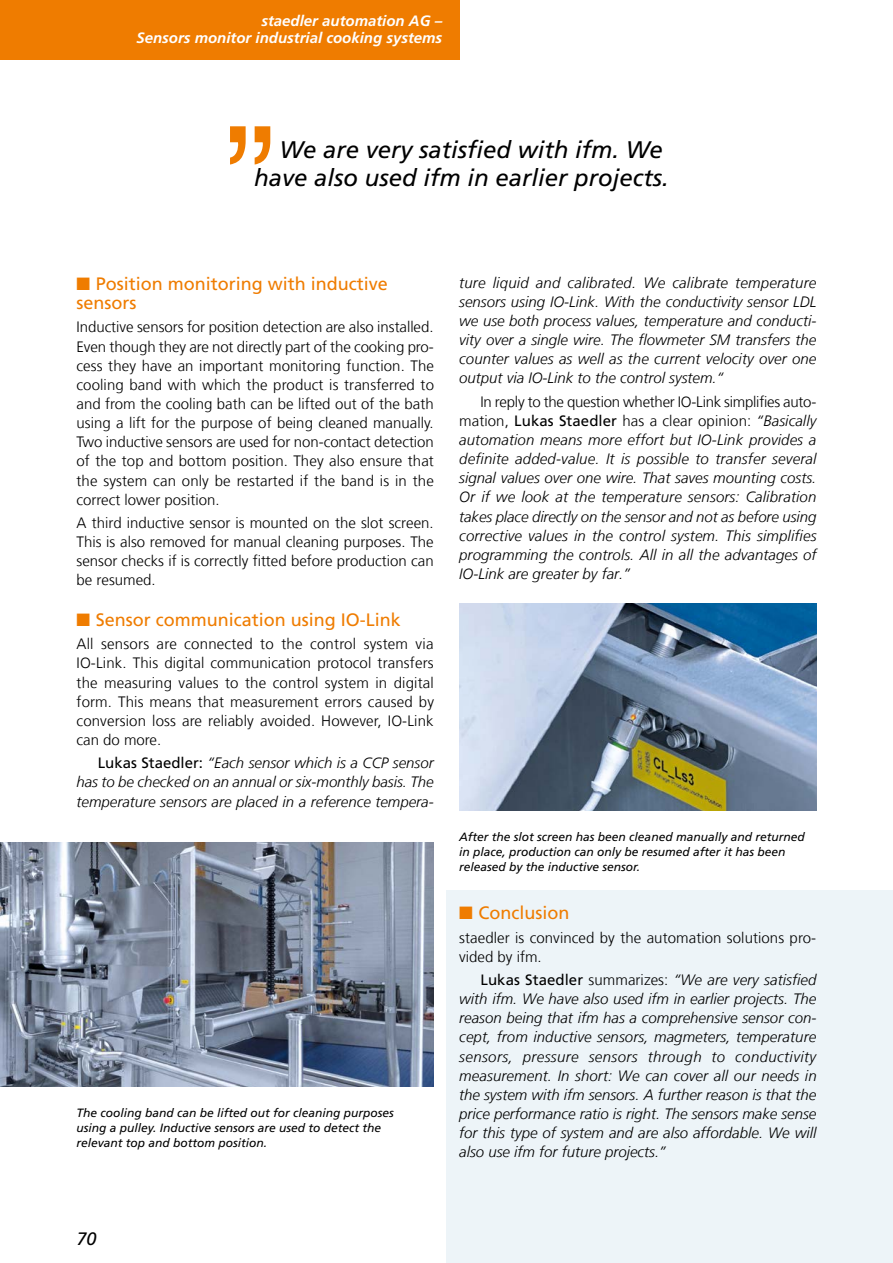
<style>
.page{position:relative;width:893px;height:1263px;background:#fff}
.page>*{position:absolute;margin:0;border:0;box-sizing:border-box;transform-origin:0 0}
.t1{font:150px "Helvetica";color:#ef7c00}
.Zitat{font:italic 24px/27.6px "Frutiger LT Com";color:#000;text-align:right}
.t2{font:18px/19.2px "Frutiger LT Com";color:#ef7c00}
.t3{font:italic 18px "Frutiger LT Com";color:#000}
.Fließtext_verschacht{font:italic 300 15px/19.2px "Frutiger LT Com";color:#000;text-align:justify}
.Fließtext_verschacht-2{font:300 15px/19.2px "Frutiger LT Com";letter-spacing:.005em;color:#000;text-align:justify}
.Boxtext_orange{font:italic 700 15px/17px "Frutiger LT Com";color:#fff;text-align:right}
.Bildunterschrift_lib{font:italic 12px/14.9px "Frutiger LT Com";color:#000}
.s1{font-weight:400;font-style:normal}
.s2{font-style:normal}
</style>
<div class="page">
<div style="left:446px;top:891px;width:447px;height:372px;background:#edf4f8"></div>
<img style="left:0;top:842px;width:434px;height:244px">
<img style="left:459px;top:604px;width:357px;height:206px">
<div style="left:0;top:0;width:459px;height:60px;background:#ef7c00"></div>
<p class="Boxtext_orange" style="left:136px;top:13px;width:307px">staedler automation AG –<br>Sensors monitor industrial cooking systems</p>
<p class="t1" style="left:224px;top:-26px;width:51px">„</p>
<p class="Zitat" style="left:254px;top:136px;width:416px">We are very satisfied with ifm. We have also used ifm in earlier projects.</p>
<p class="t2" style="left:77px;top:274px;width:313px">■ Position monitoring with inductive sensors</p>
<p class="Fließtext_verschacht-2" style="left:77px;top:318px;width:359px">Inductive sensors for position detection are also installed.<br>Even though they are not directly part of the cooking pro&shy;cess they have an important monitoring function. The cooling band with which the product is transferred to and from the cooling bath can be lifted out of the bath using a lift for the purpose of being cleaned manually.<br>Two inductive sensors are used for non-contact detection of the top and bottom position. They also ensure that the system can only be restarted if the band is in the correct lower position.</p>
<p class="Fließtext_verschacht-2" style="left:77px;top:513px;width:359px">A third inductive sensor is mounted on the slot screen.<br>This is also removed for manual cleaning purposes. The sensor checks if is correctly fitted before production can be resumed.</p>
<p class="t2" style="left:77px;top:610px;width:326px">■ Sensor communication using IO-Link</p>
<p class="Fließtext_verschacht-2" style="left:77px;top:634px;width:359px">All sensors are connected to the control system via IO-Link. This digital communication protocol transfers the measuring values to the control system in digital form. This means that measurement errors caused by conversion loss are reliably avoided. However, IO-Link can do more.</p>
<p class="Fließtext_verschacht" style="left:77px;top:753px;width:359px;text-indent:21px"><span class="s1">Lukas Staedler:</span> “Each sensor which is a CCP sensor has to be checked on an annual or six-monthly basis. The temperature sensors are placed in a reference tempera-</p>
<p class="Bildunterschrift_lib" style="left:77px;top:1105px;width:319px">The cooling band can be lifted out for cleaning purposes using a pulley. Inductive sensors are used to detect the relevant top and bottom position.</p>
<p class="Fließtext_verschacht" style="left:459px;top:273px;width:359px">ture liquid and calibrated. We calibrate temperature sensors using IO-Link. With the conductivity sensor LDL we use both process values, temperature and conducti&shy;vity over a single wire. The flowmeter SM transfers the counter values as well as the current velocity over one output via IO-Link to the control system.“</p>
<p class="Fließtext_verschacht" style="left:459px;top:392px;width:359px;text-indent:21px"><span class="s2">In reply to the question whether IO-Link simplifies auto&shy;mation,</span> <span class="s1">Lukas Staedler</span> <span class="s2">has a clear opinion:</span> “Basically automation means more effort but IO-Link provides a definite added-value. It is possible to transfer several signal values over one wire. That saves mounting costs.<br>Or if we look at the temperature sensors: Calibration takes place directly on the sensor and not as before using corrective values in the control system. This simplifies programming the controls. All in all the advantages of IO-Link are greater by far.”</p>
<p class="Bildunterschrift_lib" style="left:459px;top:830px;width:347px">After the slot screen has been cleaned manually and returned in place, production can only be resumed after it has been released by the inductive sensor.</p>
<p class="t2" style="left:459px;top:903px;width:112px">■ Conclusion</p>
<p class="Fließtext_verschacht-2" style="left:459px;top:928px;width:358px">staedler is convinced by the automation solutions pro&shy;vided by ifm.</p>
<p class="Fließtext_verschacht" style="left:459px;top:970px;width:359px;text-indent:21px"><span class="s1">Lukas Staedler</span> <span class="s2">summarizes:</span> “We are very satisfied with ifm. We have also used ifm in earlier projects. The reason being that ifm has a comprehensive sensor con&shy;cept, from inductive sensors, magmeters, temperature sensors, pressure sensors through to conductivity measurement. In short: We can cover all our needs in the system with ifm sensors. A further reason is that the price performance ratio is right. The sensors make sense for this type of system and are also affordable. We will also use ifm for future projects.”</p>
<p class="t3" style="left:77px;top:1228px;width:22px">70</p>
</div>
